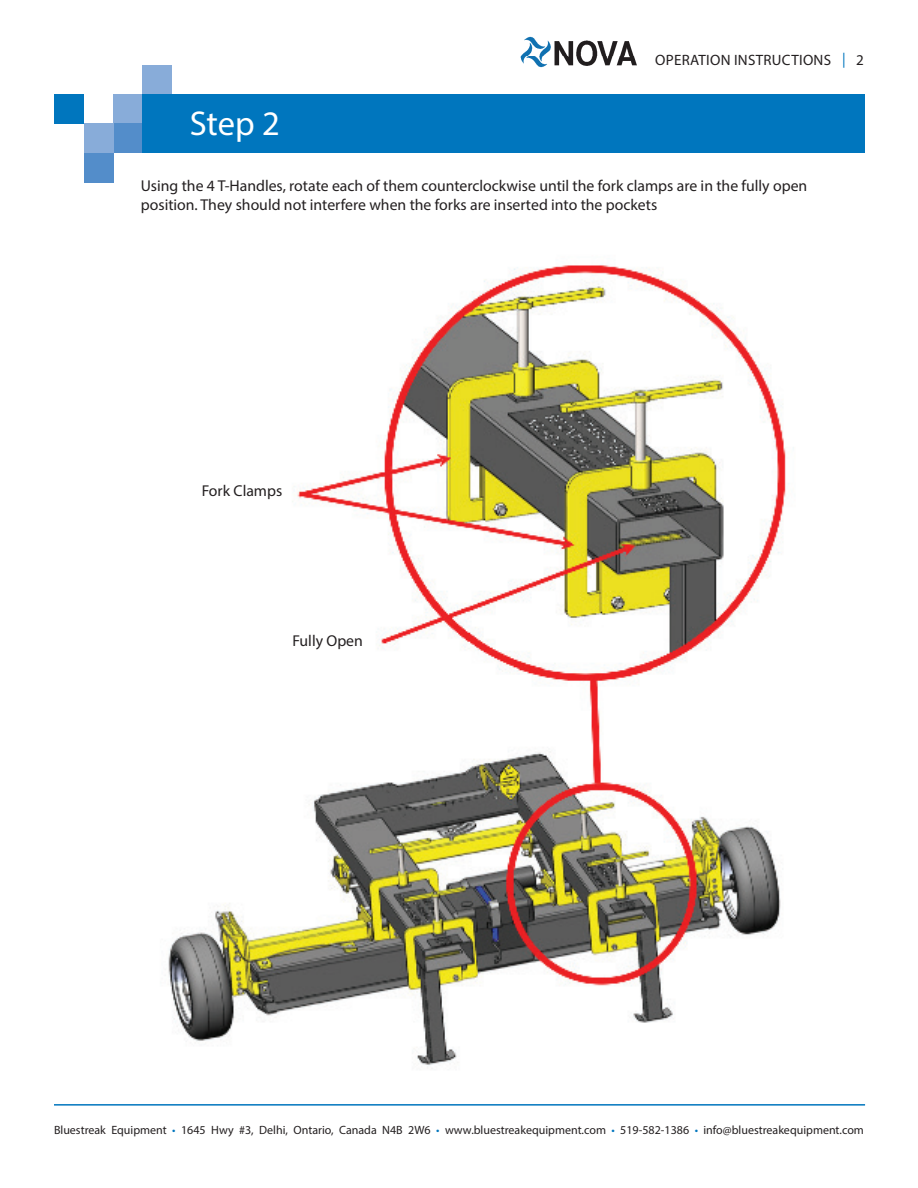
<style>
.page{position:relative;width:918px;height:1188px;background:#fff}
.page>*{position:absolute;margin:0;border:0;box-sizing:border-box;transform-origin:0 0}
.t1{font:34.5px "Myriad Pro";color:#fff}
.t2{font:15.75px/18.9px "Myriad Pro";color:#231f20}
.t3{font:15px "Myriad Pro";letter-spacing:.02em;color:#231f20}
.t4{font:12px "Myriad Pro";color:#231f20}
.s1{color:#0076be}
</style>
<div class="page">
<hr style="left:54px;top:1104px;width:811px;height:2px;background:#0076be">
<img style="left:520px;top:36px;width:117px;height:32px">
<img style="left:168px;top:265px;width:626px;height:804px">
<div style="left:55px;top:95px;width:29px;height:29px;background:#0076be"></div>
<div style="left:113px;top:95px;width:29px;height:29px;background:#88acd9"></div>
<div style="left:113px;top:124px;width:29px;height:29px;background:#538dca"></div>
<div style="left:84px;top:124px;width:29px;height:29px;background:#88acd9"></div>
<div style="left:84px;top:153px;width:29px;height:29px;background:#538dca"></div>
<div style="left:142px;top:65px;width:30px;height:30px;background:#88acd9"></div>
<div style="left:142px;top:95px;width:723px;height:58px;background:#0076be"></div>
<h1 class="t1" style="left:190px;top:102px;width:92px">Step 2</h1>
<p class="t3" style="left:655px;top:51px;width:210px">OPERATION INSTRUCTIONS <span class="s1">|</span> 2</p>
<p class="t2" style="left:141px;top:176px;width:668px">Using the 4 T-Handles, rotate each of them counterclockwise until the fork clamps are in the fully open position. They should not interfere when the forks are inserted into the pockets</p>
<p class="t2" style="left:202px;top:481px;width:82px">Fork Clamps</p>
<p class="t2" style="left:292px;top:631px;width:72px">Fully Open</p>
<p class="t4" style="left:54px;top:1123px;width:811px">Bluestreak Equipment <span class="s1">•</span> 1645 Hwy #3, Delhi, Ontario, Canada N4B 2W6 <span class="s1">•</span> www.bluestreakequipment.com <span class="s1">•</span> 519-582-1386 <span class="s1">•</span> info@bluestreakequipment.com</p>
</div>
